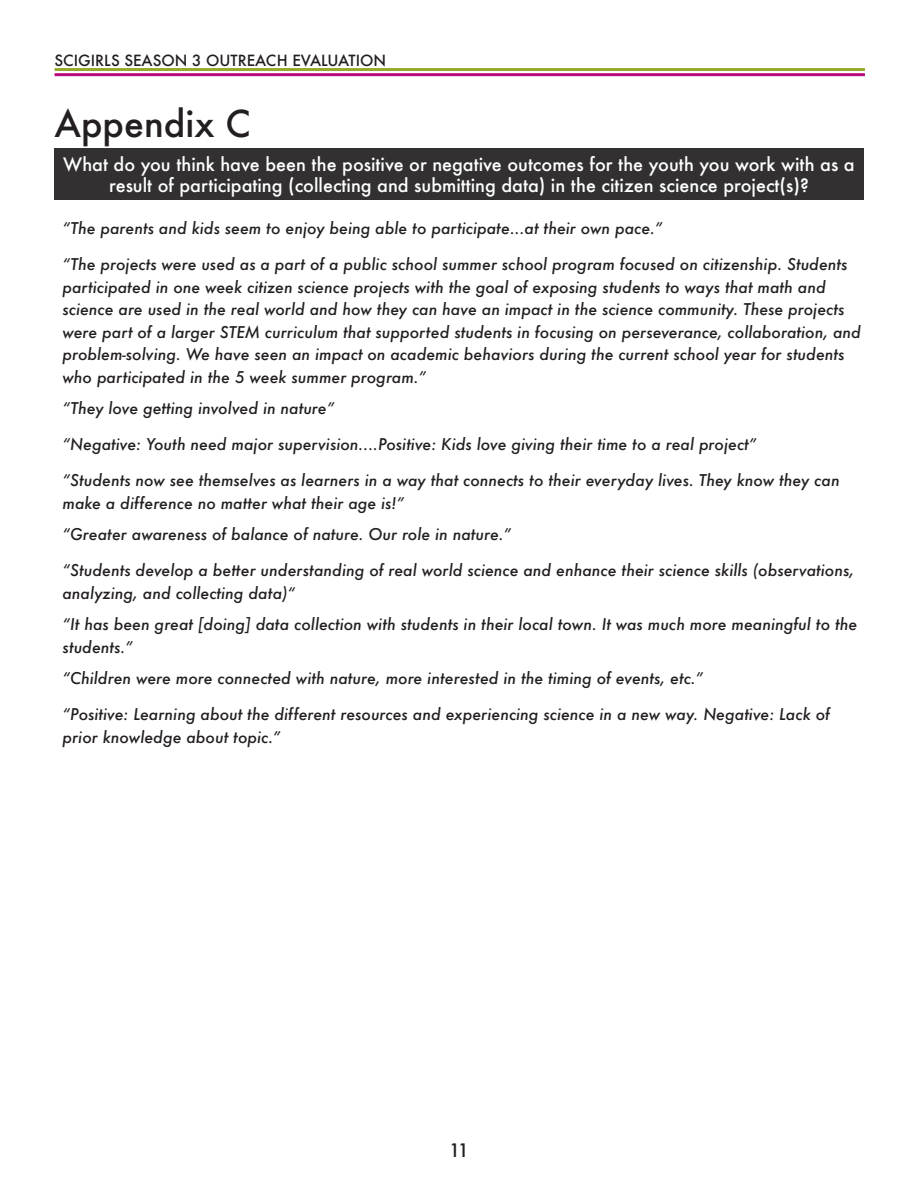
<style>
.page{position:relative;width:918px;height:1188px;background:#fff}
.page>*{position:absolute;margin:0;border:0;box-sizing:border-box;transform-origin:0 0}
.t1{font:500 36px "Futura";color:#231f20}
.t2{font:500 18px/21.6px "Futura";color:#fff;text-align:center}
.t3{font:500 18px "Futura";color:#231f20}
.t4{font:italic 500 15.75px/22.5px "Futura";color:#231f20}
.t5{font:500 15px "Futura";color:#231f20}
</style>
<div class="page">
<hr style="left:55px;top:73px;width:810px;height:3px;background:#b60b7f">
<hr style="left:55px;top:68px;width:810px;height:3px;background:#94ab30">
<div style="left:54px;top:149px;width:810px;height:51px;background:#323031"></div>
<p class="t5" style="left:55px;top:51px;width:333px">SCIGIRLS SEASON 3 OUTREACH EVALUATION</p>
<h1 class="t1" style="left:54px;top:99px;width:198px">Appendix C</h1>
<p class="t2" style="left:63px;top:153px;width:793px">What do you think have been the positive or negative outcomes for the youth you work with as a result of participating (collecting and submitting data) in the citizen science project(s)?</p>
<p class="t4" style="left:63px;top:217px;width:602px">“The parents and kids seem to enjoy being able to participate...at their own pace.”</p>
<p class="t4" style="left:63px;top:253px;width:800px">“The projects were used as a part of a public school summer school program focused on citizenship. Students participated in one week citizen science projects with the goal of exposing students to ways that math and science are used in the real world and how they can have an impact in the science community. These projects were part of a larger STEM curriculum that supported students in focusing on perseverance, collaboration, and problem-solving. We have seen an impact on academic behaviors during the current school year for students who participated in the 5 week summer program.”</p>
<p class="t4" style="left:63px;top:397px;width:274px">“They love getting involved in nature”</p>
<p class="t4" style="left:63px;top:433px;width:696px">“Negative: Youth need major supervision....Positive: Kids love giving their time to a real project”</p>
<p class="t4" style="left:63px;top:469px;width:779px">“Students now see themselves as learners in a way that connects to their everyday lives. They know they can make a difference no matter what their age is!”</p>
<p class="t4" style="left:63px;top:523px;width:450px">“Greater awareness of balance of nature. Our role in nature.”</p>
<p class="t4" style="left:63px;top:559px;width:793px">“Students develop a better understanding of real world science and enhance their science skills (observations, analyzing, and collecting data)“</p>
<p class="t4" style="left:63px;top:613px;width:796px">“It has been great [doing] data collection with students in their local town. It was much more meaningful to the students.”</p>
<p class="t4" style="left:63px;top:667px;width:642px">“Children were more connected with nature, more interested in the timing of events, etc.”</p>
<p class="t4" style="left:63px;top:703px;width:769px">“Positive: Learning about the different resources and experiencing science in a new way. Negative: Lack of prior knowledge about topic.”</p>
<p class="t3" style="left:449px;top:1138px;width:21px">11</p>
</div>
